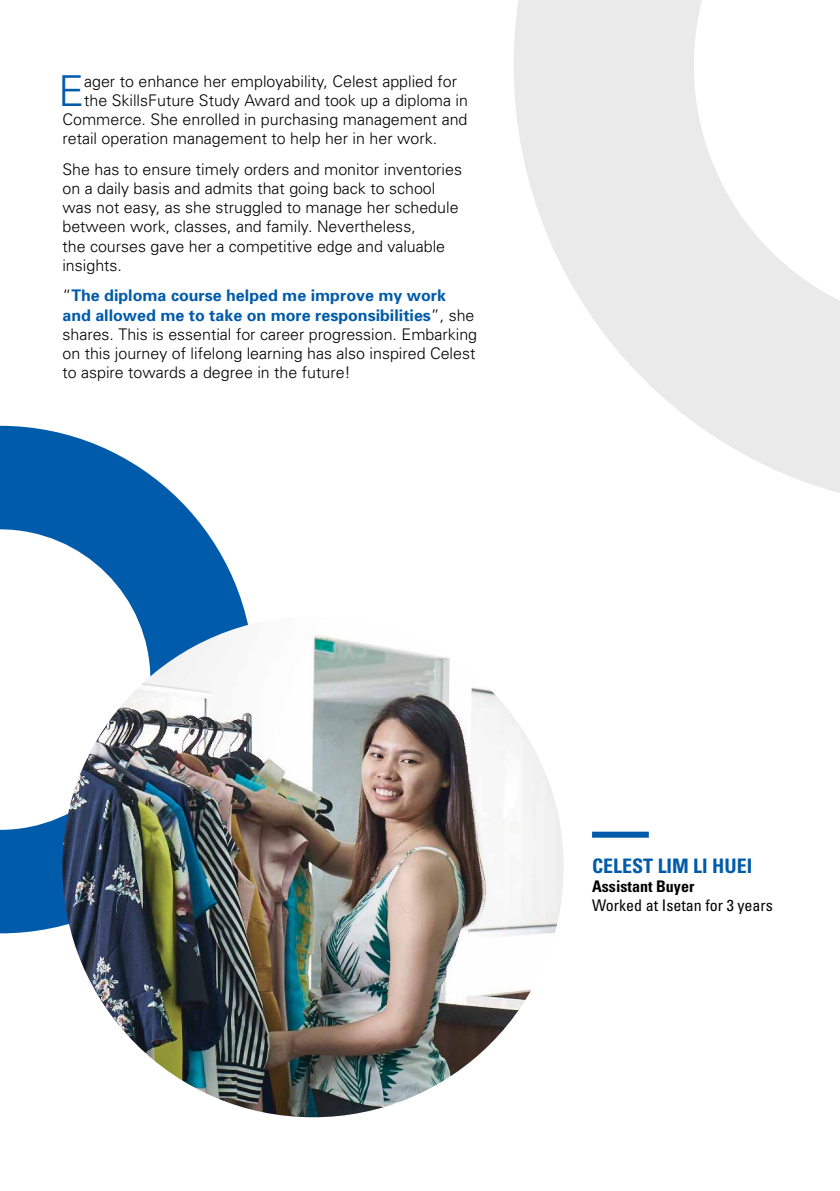
<style>
.page{position:relative;width:840px;height:1191px;background:#fff}
.page>*{position:absolute;margin:0;border:0;box-sizing:border-box;transform-origin:0 0}
.t1{font:300 42.6px "Univers";color:#005baa}
.t2{font:700 condensed 20px "Univers";color:#005baa}
.t3{font:300 16px/19.2px "Univers";color:#000}
.t4{font:condensed 16px "Univers";color:#000}
.t5{font:700 condensed 16px "Univers";color:#000}
.s1{font-weight:700;color:#005baa}
</style>
<div class="page">
<svg style="left:0;top:426px;width:248px;height:507px"></svg>
<svg style="left:514px;top:0;width:325px;height:493px;fill:#eaeaea"></svg>
<img style="left:62px;top:616px;width:501px;height:501px;border-radius:250px">
<div style="left:591px;top:831px;width:57px;height:6px;background:#005baa"></div>
<h1 class="t1" style="left:58px;top:65px;width:28px">E</h1>
<p class="t3" style="left:84px;top:71px;width:374px">ager to enhance her employability, Celest applied for</p>
<p class="t3" style="left:84px;top:90px;width:385px">the SkillsFuture Study Award and took up a diploma in</p>
<p class="t3" style="left:62px;top:109px;width:406px">Commerce. She enrolled in purchasing management and</p>
<p class="t3" style="left:62px;top:129px;width:376px">retail operation management to help her in her work.</p>
<p class="t3" style="left:62px;top:159px;width:401px">She has to ensure timely orders and monitor inventories on a daily basis and admits that going back to school was not easy, as she struggled to manage her schedule between work, classes, and family. Nevertheless,<br>the courses gave her a competitive edge and valuable insights.</p>
<p class="t3" style="left:62px;top:286px;width:416px">“<span class="s1">The diploma course helped me improve my work and allowed me to take on more responsibilities</span>”, she shares. This is essential for career progression. Embarking on this journey of lifelong learning has also inspired Celest to aspire towards a degree in the future!</p>
<p class="t2" style="left:591px;top:853px;width:161px">Celest Lim Li Huei</p>
<p class="t5" style="left:591px;top:876px;width:104px">Assistant Buyer</p>
<p class="t4" style="left:591px;top:895px;width:182px">Worked at Isetan for 3 years</p>
</div>
